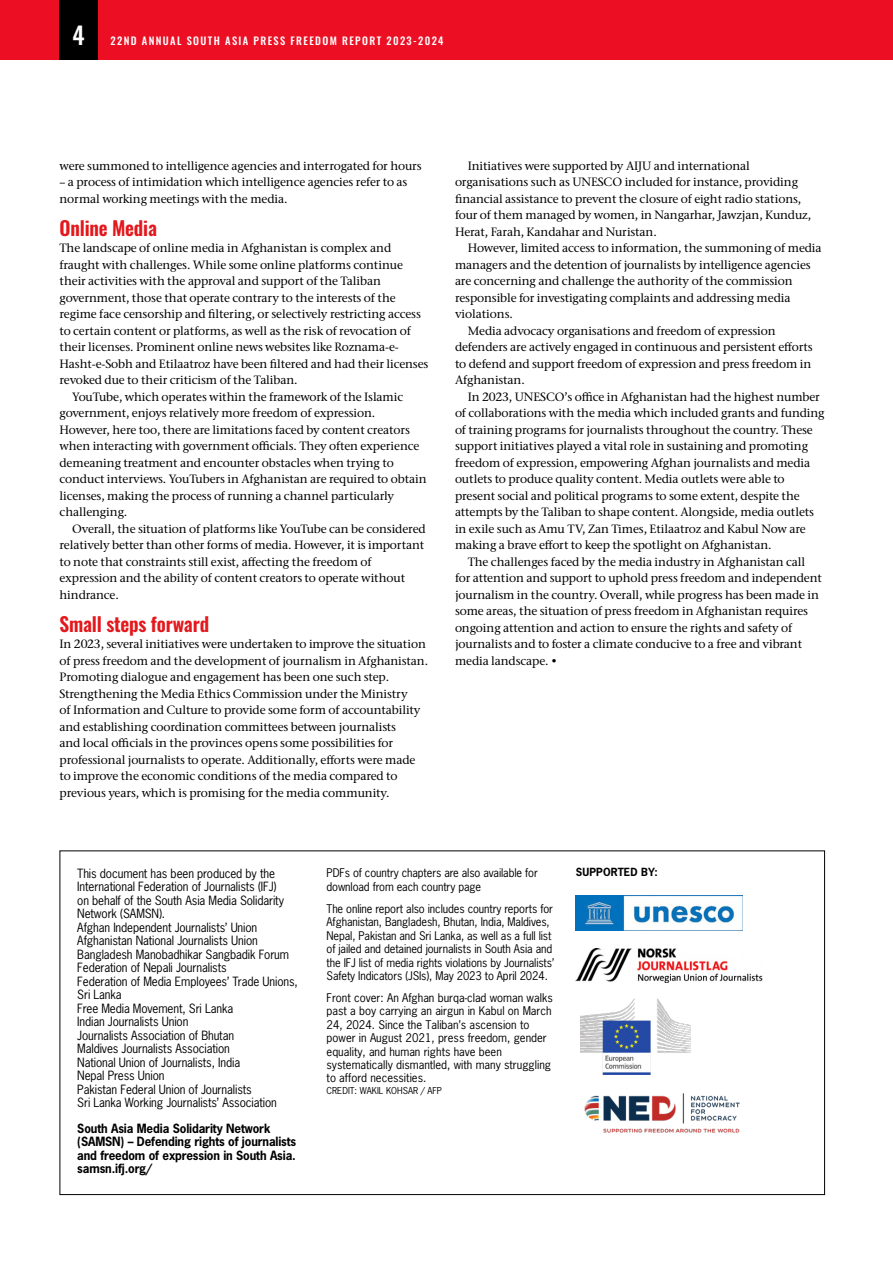
<style>
.page{position:relative;width:893px;height:1263px;background:#fff}
.page>*{position:absolute;margin:0;border:0;box-sizing:border-box;transform-origin:0 0}
.t1{font:500 24px "Oswald";color:#fff}
.t2{font:600 19.5px "Oswald";letter-spacing:-.01em;color:#e3181c}
.t3{font:500 12px/16.5px "Stone Serif ITC Pro";letter-spacing:-.01em;color:#000}
.t4{font:12px/13.5px "News Gothic Std";letter-spacing:-.01em;color:#000}
.t5{font:700 12px/13.5px "News Gothic Std";letter-spacing:-.01em;color:#000}
.t6{font:11.25px/13.5px "News Gothic Std";letter-spacing:-.01em;color:#000}
.t7{font:700 10.65px "News Gothic Std";letter-spacing:.01em;color:#000}
.t8{font:500 10.5px "Oswald";letter-spacing:.13em;color:#fff}
.t9{font:9px "News Gothic Std";color:#000}
</style>
<div class="page">
<img style="left:576px;top:895px;width:166px;height:36px">
<img style="left:580px;top:998px;width:111px;height:77px">
<img style="left:584px;top:1093px;width:156px;height:40px">
<img style="left:576px;top:948px;width:187px;height:34px">
<div style="left:0;top:0;width:893px;height:60px;background:#ec0f24"></div>
<div style="left:60px;top:0;width:38px;height:60px;background:#000"></div>
<h1 class="t1" style="left:73px;top:23px;width:14px">4</h1>
<p class="t8" style="left:111px;top:36px;width:334px">22ND ANNUAL SOUTH ASIA PRESS FREEDOM REPORT 2023-2024</p>
<p class="t3" style="left:60px;top:157px;width:364px">were summoned to intelligence agencies and interrogated for hours</p>
<p class="t3" style="left:60px;top:174px;width:349px">– a process of intimidation which intelligence agencies refer to as normal working meetings with the media.</p>
<h2 class="t2" style="left:60px;top:217px;width:99px">Online Media</h2>
<p class="t3" style="left:60px;top:240px;width:333px">The landscape of online media in Afghanistan is complex and</p>
<p class="t3" style="left:60px;top:256px;width:345px">fraught with challenges. While some online platforms continue</p>
<p class="t3" style="left:60px;top:273px;width:323px">their activities with the approval and support of the Taliban</p>
<p class="t3" style="left:60px;top:289px;width:338px">government, those that operate contrary to the interests of the</p>
<p class="t3" style="left:60px;top:306px;width:363px">regime face censorship and filtering, or selectively restricting access</p>
<p class="t3" style="left:60px;top:322px;width:353px">to certain content or platforms, as well as the risk of revocation of</p>
<p class="t3" style="left:60px;top:339px;width:341px">their licenses. Prominent online news websites like Roznama-e-</p>
<p class="t3" style="left:60px;top:355px;width:370px">Hasht-e-Sobh and Etilaatroz have been filtered and had their licenses</p>
<p class="t3" style="left:60px;top:372px;width:240px">revoked due to their criticism of the Taliban.</p>
<p class="t3" style="left:72px;top:388px;width:332px">YouTube, which operates within the framework of the Islamic</p>
<p class="t3" style="left:60px;top:405px;width:317px">government, enjoys relatively more freedom of expression.</p>
<p class="t3" style="left:60px;top:421px;width:352px">However, here too, there are limitations faced by content creators</p>
<p class="t3" style="left:60px;top:438px;width:361px">when interacting with government officials. They often experience</p>
<p class="t3" style="left:60px;top:454px;width:336px">demeaning treatment and encounter obstacles when trying to</p>
<p class="t3" style="left:60px;top:471px;width:369px">conduct interviews. YouTubers in Afghanistan are required to obtain</p>
<p class="t3" style="left:60px;top:487px;width:336px">licenses, making the process of running a channel particularly</p>
<p class="t3" style="left:60px;top:504px;width:69px">challenging.</p>
<p class="t3" style="left:72px;top:520px;width:355px">Overall, the situation of platforms like YouTube can be considered</p>
<p class="t3" style="left:60px;top:537px;width:366px">relatively better than other forms of media. However, it is important</p>
<p class="t3" style="left:60px;top:553px;width:314px">to note that constraints still exist, affecting the freedom of</p>
<p class="t3" style="left:60px;top:570px;width:347px">expression and the ability of content creators to operate without</p>
<p class="t3" style="left:60px;top:586px;width:61px">hindrance.</p>
<h2 class="t2" style="left:60px;top:613px;width:151px">Small steps forward</h2>
<p class="t3" style="left:60px;top:636px;width:370px">In 2023, several initiatives were undertaken to improve the situation of press freedom and the development of journalism in Afghanistan.<br>Promoting dialogue and engagement has been one such step.<br>Strengthening the Media Ethics Commission under the Ministry<br>of Information and Culture to provide some form of accountability and establishing coordination committees between journalists<br>and local officials in the provinces opens some possibilities for professional journalists to operate. Additionally, efforts were made to improve the economic conditions of the media compared to previous years, which is promising for the media community.</p>
<p class="t3" style="left:455px;top:157px;width:358px;text-indent:13px">Initiatives were supported by AIJU and international organisations such as UNESCO included for instance, providing financial assistance to prevent the closure of eight radio stations, four of them managed by women, in Nangarhar, Jawzjan, Kunduz, Herat, Farah, Kandahar and Nuristan.</p>
<p class="t3" style="left:468px;top:240px;width:355px">However, limited access to information, the summoning of media</p>
<p class="t3" style="left:455px;top:256px;width:357px">managers and the detention of journalists by intelligence agencies</p>
<p class="t3" style="left:455px;top:273px;width:339px">are concerning and challenge the authority of the commission</p>
<p class="t3" style="left:455px;top:289px;width:337px">responsible for investigating complaints and addressing media</p>
<p class="t3" style="left:455px;top:306px;width:59px">violations.</p>
<p class="t3" style="left:468px;top:322px;width:309px">Media advocacy organisations and freedom of expression</p>
<p class="t3" style="left:455px;top:339px;width:359px">defenders are actively engaged in continuous and persistent efforts</p>
<p class="t3" style="left:455px;top:355px;width:358px">to defend and support freedom of expression and press freedom in</p>
<p class="t3" style="left:455px;top:372px;width:71px">Afghanistan.</p>
<p class="t3" style="left:468px;top:388px;width:354px">In 2023, UNESCO’s office in Afghanistan had the highest number</p>
<p class="t3" style="left:455px;top:405px;width:371px">of collaborations with the media which included grants and funding</p>
<p class="t3" style="left:455px;top:421px;width:359px">of training programs for journalists throughout the country. These</p>
<p class="t3" style="left:455px;top:438px;width:355px">support initiatives played a vital role in sustaining and promoting</p>
<p class="t3" style="left:455px;top:454px;width:357px">freedom of expression, empowering Afghan journalists and media</p>
<p class="t3" style="left:455px;top:471px;width:331px">outlets to produce quality content. Media outlets were able to</p>
<p class="t3" style="left:455px;top:487px;width:346px">present social and political programs to some extent, despite the</p>
<p class="t3" style="left:455px;top:504px;width:361px">attempts by the Taliban to shape content. Alongside, media outlets</p>
<p class="t3" style="left:455px;top:520px;width:352px">in exile such as Amu TV, Zan Times, Etilaatroz and Kabul Now are</p>
<p class="t3" style="left:455px;top:537px;width:318px">making a brave effort to keep the spotlight on Afghanistan.</p>
<p class="t3" style="left:468px;top:553px;width:339px">The challenges faced by the media industry in Afghanistan call</p>
<p class="t3" style="left:455px;top:570px;width:368px">for attention and support to uphold press freedom and independent</p>
<p class="t3" style="left:455px;top:586px;width:366px">journalism in the country. Overall, while progress has been made in</p>
<p class="t3" style="left:455px;top:603px;width:355px">some areas, the situation of press freedom in Afghanistan requires</p>
<p class="t3" style="left:455px;top:619px;width:339px">ongoing attention and action to ensure the rights and safety of</p>
<p class="t3" style="left:455px;top:636px;width:349px">journalists and to foster a climate conducive to a free and vibrant</p>
<p class="t3" style="left:455px;top:652px;width:104px">media landscape. •</p>
<p class="t4" style="left:77px;top:866px;width:222px">This document has been produced by the International Federation of Journalists (IFJ)<br>on behalf of the South Asia Media Solidarity Network (SAMSN).<br>Afghan Independent Journalists’ Union Afghanistan National Journalists Union Bangladesh Manobadhikar Sangbadik Forum Federation of Nepali Journalists<br>Federation of Media Employees’ Trade Unions, Sri Lanka<br>Free Media Movement, Sri Lanka<br>Indian Journalists Union<br>Journalists Association of Bhutan<br>Maldives Journalists Association<br>National Union of Journalists, India<br>Nepal Press Union<br>Pakistan Federal Union of Journalists<br>Sri Lanka Working Journalists’ Association</p>
<p class="t5" style="left:77px;top:1121px;width:220px">South Asia Media Solidarity Network (SAMSN) – Defending rights of journalists and freedom of expression in South Asia. samsn.ifj.org/</p>
<p class="t6" style="left:327px;top:866px;width:213px">PDFs of country chapters are also available for download from each country page</p>
<p class="t6" style="left:327px;top:901px;width:229px">The online report also includes country reports for Afghanistan, Bangladesh, Bhutan, India, Maldives, Nepal, Pakistan and Sri Lanka, as well as a full list of jailed and detained journalists in South Asia and the IFJ list of media rights violations by Journalists’ Safety Indicators (JSIs), May 2023 to April 2024.</p>
<p class="t6" style="left:327px;top:991px;width:228px">Front cover: An Afghan burqa-clad woman walks past a boy carrying an airgun in Kabul on March 24, 2024. Since the Taliban’s ascension to power in August 2021, press freedom, gender equality, and human rights have been systematically dismantled, with many struggling to afford necessities.</p>
<p class="t9" style="left:327px;top:1085px;width:117px">CREDIT: WAKIL KOHSAR / AFP</p>
<p class="t7" style="left:576px;top:865px;width:83px">SUPPORTED BY:</p>
</div>
